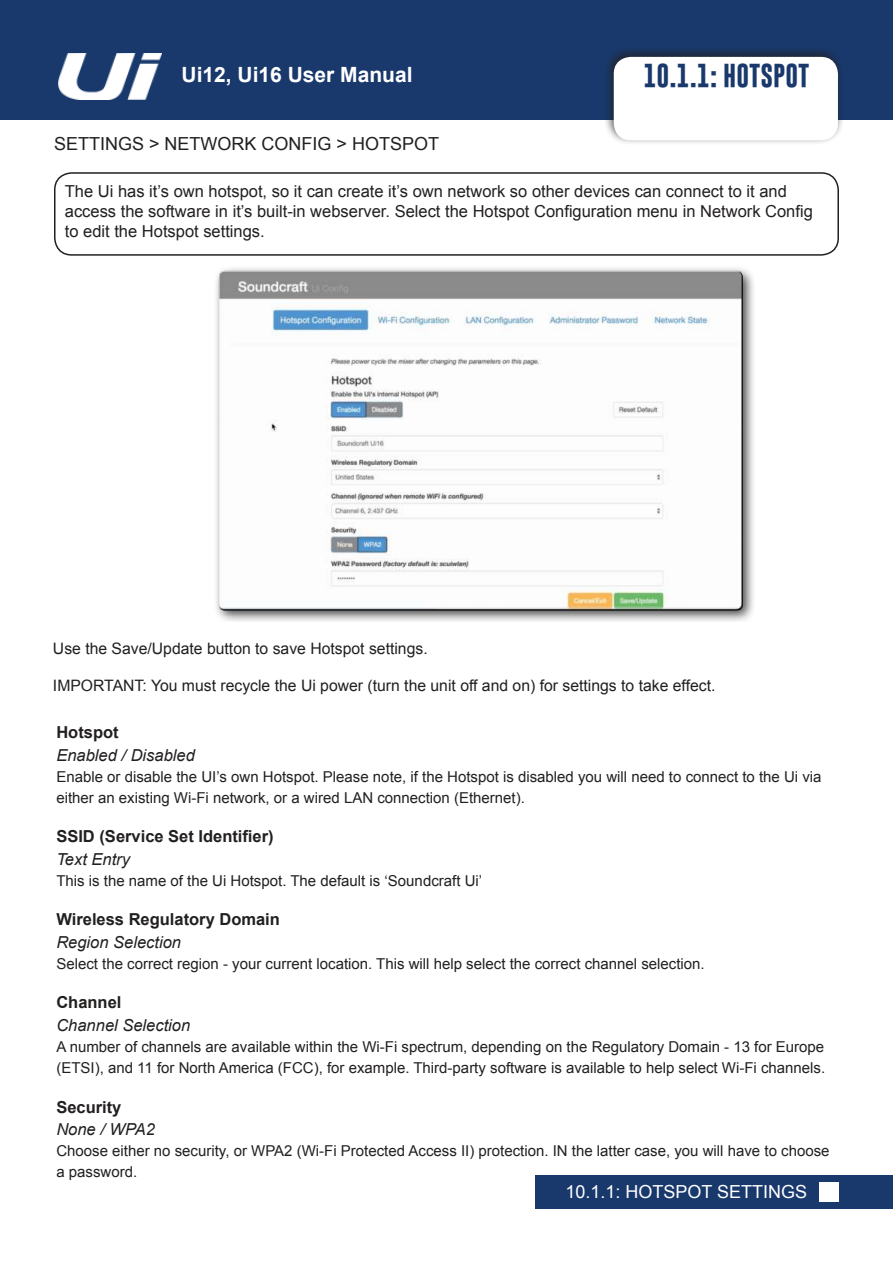
<style>
.page{position:relative;width:893px;height:1263px;background:#fff}
.page>*{position:absolute;margin:0;border:0;box-sizing:border-box;transform-origin:0 0}
.t1{font:700 24px "Gobold";color:#19396c}
.t2{font:700 21px "Arial";color:#fff}
.t3{font:18px "Arial";color:#221f1f}
.t4{font:18px "Arial";color:#fff}
.t5{font:16.5px/19.8px "Arial";color:#221f1f}
.t6{font:700 16.5px "Arial";color:#221f1f}
.t7{font:italic 16.5px "Arial";color:#221f1f}
.t8{font:15.75px "Arial";color:#221f1f}
.t9{font:15px/21px "Arial";color:#221f1f}
</style>
<div class="page">
<div style="left:0;top:0;width:893px;height:119px;background:#19396c"></div>
<div style="left:536px;top:1175px;width:357px;height:34px;background:#19396c"></div>
<div style="left:603px;top:45px;width:241px;height:100px;background:#221f1f;opacity:.75"></div>
<div style="left:614px;top:57px;width:224px;height:83px;background:#fff;border-radius:17px"></div>
<div style="left:820px;top:1182px;width:19px;height:19px;background:#fff"></div>
<img style="left:59px;top:54px;width:103px;height:46px">
<img style="left:216px;top:268px;width:538px;height:353px">
<div style="left:54px;top:172px;width:785px;height:84px;border:2px solid #221f1f;border-radius:17px"></div>
<h2 class="t2" style="left:182px;top:60px;width:233px">Ui12, Ui16 User Manual</h2>
<h1 class="t1" style="left:643px;top:63px;width:168px">10.1.1: HOTSPOT</h1>
<p class="t3" style="left:54px;top:137px;width:387px">SETTINGS &gt; NETWORK CONFIG &gt; HOTSPOT</p>
<p class="t5" style="left:65px;top:183px;width:749px">The Ui has it’s own hotspot, so it can create it’s own network so other devices can connect to it and access the software in it’s built-in webserver. Select the Hotspot Configuration menu in Network Config to edit the Hotspot settings.</p>
<p class="t8" style="left:53px;top:642px;width:376px">Use the Save/Update button to save Hotspot settings.</p>
<p class="t8" style="left:53px;top:680px;width:664px">IMPORTANT: You must recycle the Ui power (turn the unit off and on) for settings to take effect.</p>
<p class="t6" style="left:56px;top:721px;width:64px">Hotspot</p>
<p class="t7" style="left:56px;top:749px;width:140px">Enabled / Disabled</p>
<p class="t9" style="left:56px;top:767px;width:767px">Enable or disable the UI’s own Hotspot. Please note, if the Hotspot is disabled you will need to connect to the Ui via either an existing Wi-Fi network, or a wired LAN connection (Ethernet).</p>
<p class="t6" style="left:56px;top:825px;width:219px">SSID (Service Set Identifier)</p>
<p class="t7" style="left:56px;top:853px;width:75px">Text Entry</p>
<p class="t9" style="left:56px;top:871px;width:427px">This is the name of the Ui Hotspot. The default is ‘Soundcraft Ui’</p>
<p class="t6" style="left:56px;top:908px;width:225px">Wireless Regulatory Domain</p>
<p class="t7" style="left:56px;top:936px;width:126px">Region Selection</p>
<p class="t9" style="left:56px;top:954px;width:650px">Select the correct region - your current location. This will help select the correct channel selection.</p>
<p class="t6" style="left:56px;top:996px;width:67px">Channel</p>
<p class="t7" style="left:56px;top:1019px;width:135px">Channel Selection</p>
<p class="t9" style="left:56px;top:1037px;width:770px">A number of channels are available within the Wi-Fi spectrum, depending on the Regulatory Domain - 13 for Europe (ETSI), and 11 for North America (FCC), for example. Third-party software is available to help select Wi-Fi channels.</p>
<p class="t6" style="left:56px;top:1095px;width:67px">Security</p>
<p class="t7" style="left:56px;top:1123px;width:100px">None / WPA2</p>
<p class="t9" style="left:56px;top:1142px;width:775px">Choose either no security, or WPA2 (Wi-Fi Protected Access II) protection. IN the latter case, you will have to choose a password.</p>
<p class="t4" style="left:565px;top:1185px;width:243px">10.1.1: HOTSPOT SETTINGS</p>
</div>
